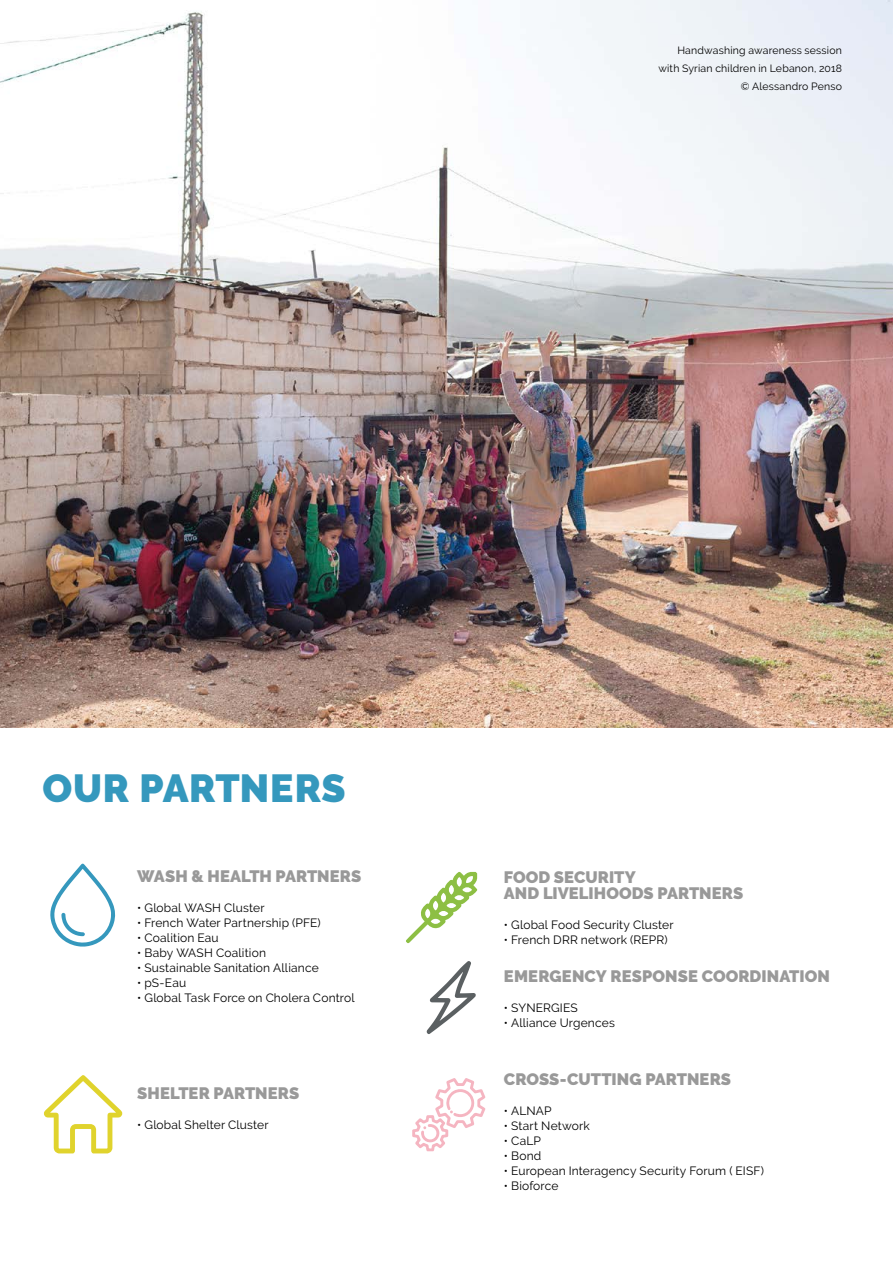
<style>
.page{position:relative;width:893px;height:1263px;background:#fff}
.page>*{position:absolute;margin:0;border:0;box-sizing:border-box;transform-origin:0 0}
.t1{font:900 39px "Raleway";letter-spacing:.015em;color:#3598bd}
.t2{font:900 16.5px/16.5px "Raleway";letter-spacing:.005em;color:#999}
.t3{font:12px "Raleway";letter-spacing:.015em;color:#000}
.t4{font:10.5px/18px "Raleway";letter-spacing:.02em;color:#000;text-align:right}
</style>
<div class="page">
<img style="left:0;top:0;width:893px;height:727px">
<svg style="left:44px;top:1075px;width:78px;height:78px"></svg>
<svg style="left:412px;top:1078px;width:73px;height:73px"></svg>
<svg style="left:427px;top:961px;width:49px;height:73px"></svg>
<svg style="left:50px;top:864px;width:66px;height:82px"></svg>
<svg style="left:406px;top:872px;width:71px;height:71px"></svg>
<p class="t4" style="left:658px;top:41px;width:185px">Handwashing awareness session with Syrian children in Lebanon, 2018 © Alessandro Penso</p>
<h1 class="t1" style="left:43px;top:766px;width:305px">OUR PARTNERS</h1>
<h2 class="t2" style="left:137px;top:868px;width:226px">WASH &amp; HEALTH PARTNERS</h2>
<p class="t3" style="left:137px;top:901px;width:129px">• Global WASH Cluster</p>
<p class="t3" style="left:137px;top:916px;width:185px">• French Water Partnership (PFE)</p>
<p class="t3" style="left:137px;top:931px;width:83px">• Coalition Eau</p>
<p class="t3" style="left:137px;top:946px;width:130px">• Baby WASH Coalition</p>
<p class="t3" style="left:137px;top:961px;width:183px">• Sustainable Sanitation Alliance</p>
<p class="t3" style="left:137px;top:976px;width:50px">• pS-Eau</p>
<p class="t3" style="left:137px;top:991px;width:219px">• Global Task Force on Cholera Control</p>
<h2 class="t2" style="left:137px;top:1085px;width:164px">SHELTER PARTNERS</h2>
<p class="t3" style="left:137px;top:1118px;width:133px">• Global Shelter Cluster</p>
<h2 class="t2" style="left:504px;top:868px;width:241px">FOOD SECURITY<br>AND LIVELIHOODS PARTNERS</h2>
<p class="t3" style="left:504px;top:918px;width:171px">• Global Food Security Cluster</p>
<p class="t3" style="left:504px;top:933px;width:165px">• French DRR network (REPR)</p>
<h2 class="t2" style="left:504px;top:968px;width:327px">EMERGENCY RESPONSE COORDINATION</h2>
<p class="t3" style="left:504px;top:1001px;width:75px">• SYNERGIES</p>
<p class="t3" style="left:504px;top:1016px;width:112px">• Alliance Urgences</p>
<h2 class="t2" style="left:504px;top:1071px;width:229px">CROSS-CUTTING PARTNERS</h2>
<p class="t3" style="left:504px;top:1104px;width:49px">• ALNAP</p>
<p class="t3" style="left:504px;top:1119px;width:87px">• Start Network</p>
<p class="t3" style="left:504px;top:1134px;width:39px">• CaLP</p>
<p class="t3" style="left:504px;top:1149px;width:39px">• Bond</p>
<p class="t3" style="left:504px;top:1164px;width:262px">• European Interagency Security Forum ( EISF)</p>
<p class="t3" style="left:504px;top:1179px;width:56px">• Bioforce</p>
</div>
